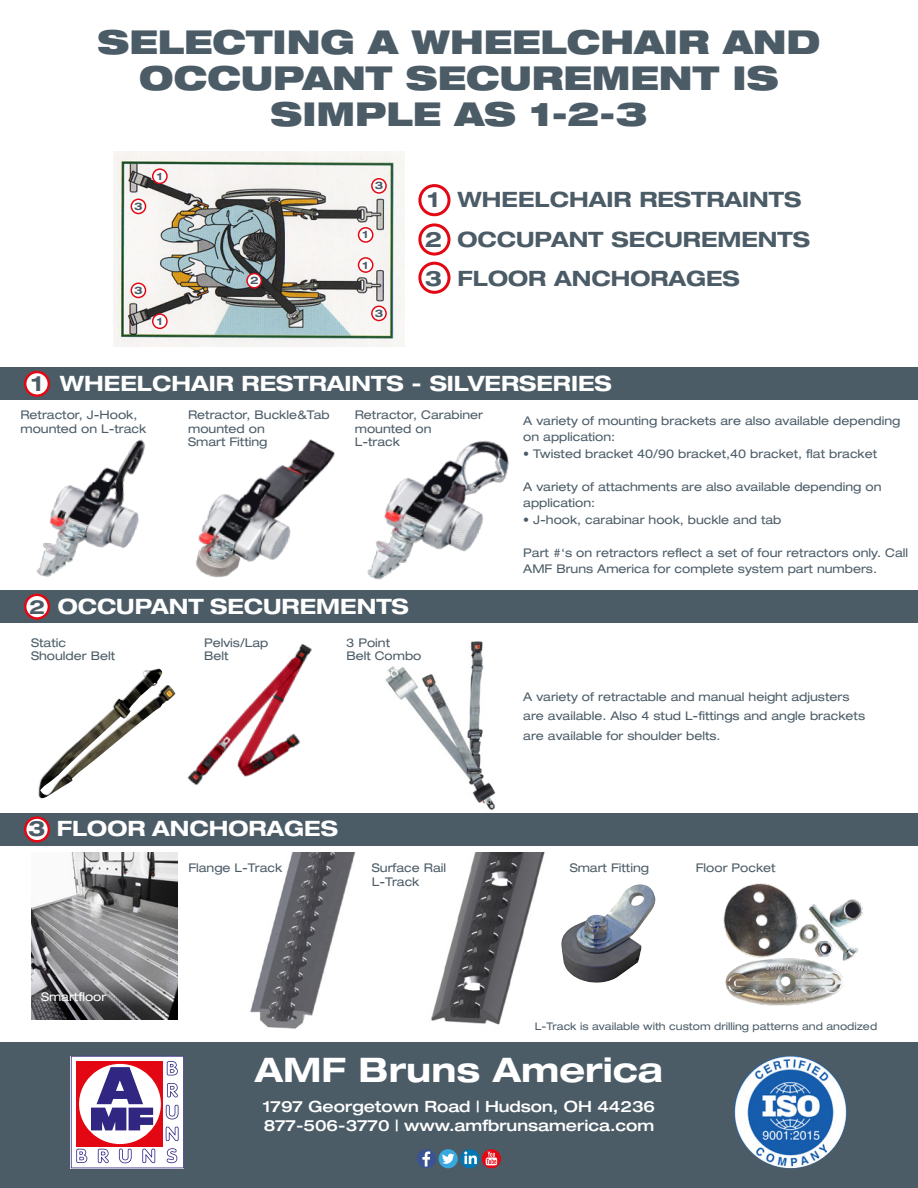
<style>
.page{position:relative;width:918px;height:1188px;background:#fff}
.page>*{position:absolute;margin:0;border:0;box-sizing:border-box;transform-origin:0 0}
.t1{font:700 expanded 33.9px "Helvetica Neue";color:#fff}
.t2{font:900 expanded 33px/36px "Helvetica Neue";color:#4b5c67;text-align:center}
.t3{font:700 expanded 21.15px "Helvetica Neue";color:#fff}
.t4{font:700 expanded 21.15px/39.2px "Helvetica Neue";color:#4b5c67}
.t5{font:500 expanded 15.6px/18.6px "Helvetica Neue";color:#fff}
.t6{font:expanded 12px/13.5px "Helvetica Neue";color:#4b5c67}
.t7{font:expanded 12px "Helvetica Neue";color:#fff}
.t8{font:expanded 10.5px "Helvetica Neue";color:#4b5c67}
.t9{font:700 expanded 10.35px "Helvetica Neue";color:#4b5c67}
.s1{color:#4b5c67}
.s2{font-size:19.5px;color:#4b5c67}
</style>
<div class="page">
<img style="left:196px;top:439px;width:139px;height:139px">
<img style="left:367px;top:440px;width:142px;height:140px">
<img style="left:385px;top:641px;width:111px;height:169px">
<img style="left:173px;top:644px;width:139px;height:142px">
<div style="left:0;top:368px;width:918px;height:32px;background:#4b5c67"></div>
<div style="left:0;top:591px;width:918px;height:32px;background:#4b5c67"></div>
<div style="left:0;top:813px;width:918px;height:33px;background:#4b5c67"></div>
<img style="left:431px;top:852px;width:183px;height:173px">
<img style="left:250px;top:852px;width:106px;height:177px">
<img style="left:114px;top:152px;width:290px;height:194px">
<div style="left:0;top:1043px;width:918px;height:145px;background:#4b5c67"></div>
<svg style="left:71px;top:1056px;width:113px;height:112px;background:#c89db5"></svg>
<svg style="left:372px;top:179px;width:14px;height:14px"></svg>
<div style="left:371px;top:178px;width:16px;height:16px;border:1px solid #e30613;border-radius:50%"></div>
<svg style="left:153px;top:169px;width:14px;height:14px"></svg>
<div style="left:152px;top:168px;width:16px;height:16px;border:1px solid #e30613;border-radius:50%"></div>
<div style="left:359px;top:228px;width:14px;height:14px;background:#fff;border-radius:50%"></div>
<div style="left:358px;top:227px;width:15px;height:16px;border:1px solid #e30613;border-radius:50%"></div>
<div style="left:359px;top:258px;width:14px;height:14px;background:#fff;border-radius:50%"></div>
<div style="left:358px;top:257px;width:15px;height:16px;border:1px solid #e30613;border-radius:50%"></div>
<svg style="left:153px;top:314px;width:14px;height:14px"></svg>
<div style="left:152px;top:313px;width:16px;height:16px;border:1px solid #e30613;border-radius:50%"></div>
<svg style="left:247px;top:274px;width:14px;height:14px"></svg>
<div style="left:246px;top:273px;width:16px;height:16px;border:1px solid #e30613;border-radius:50%"></div>
<svg style="left:372px;top:306px;width:14px;height:15px"></svg>
<div style="left:371px;top:306px;width:16px;height:15px;border:1px solid #e30613;border-radius:50%"></div>
<div style="left:131px;top:283px;width:15px;height:14px;background:#fff;border-radius:50%"></div>
<div style="left:131px;top:283px;width:15px;height:15px;border:1px solid #e30613;border-radius:50%"></div>
<div style="left:131px;top:199px;width:15px;height:15px;background:#fff;border-radius:50%"></div>
<div style="left:131px;top:199px;width:15px;height:15px;border:1px solid #e30613;border-radius:50%"></div>
<div style="left:418px;top:184px;width:33px;height:32px;border:3px solid #e30613;border-radius:50%"></div>
<div style="left:25px;top:372px;width:24px;height:24px;background:#fff;border-radius:50%"></div>
<div style="left:24px;top:371px;width:26px;height:26px;border:2px solid #e30613;border-radius:50%"></div>
<svg style="left:25px;top:595px;width:24px;height:23px"></svg>
<div style="left:24px;top:594px;width:26px;height:26px;border:2px solid #e30613;border-radius:50%"></div>
<div style="left:25px;top:818px;width:24px;height:23px;background:#fff;border-radius:50%"></div>
<div style="left:24px;top:816px;width:26px;height:26px;border:2px solid #e30613;border-radius:50%"></div>
<div style="left:418px;top:223px;width:33px;height:33px;border:3px solid #e30613;border-radius:50%"></div>
<div style="left:418px;top:262px;width:33px;height:32px;border:3px solid #e30613;border-radius:50%"></div>
<img style="left:617px;top:884px;width:24px;height:19px">
<svg style="left:31px;top:852px;width:147px;height:167px;background:#909091"></svg>
<div style="left:417px;top:1149px;width:19px;height:19px;background:#3b5293;border-radius:50%"></div>
<svg style="left:422px;top:1151px;width:8px;height:16px"></svg>
<svg style="left:460px;top:1149px;width:19px;height:19px"></svg>
<svg style="left:464px;top:1151px;width:13px;height:13px"></svg>
<div style="left:439px;top:1149px;width:19px;height:19px;background:#38a8e0;border-radius:50%"></div>
<svg style="left:442px;top:1154px;width:12px;height:10px"></svg>
<svg style="left:482px;top:1149px;width:19px;height:19px"></svg>
<svg style="left:486px;top:1152px;width:11px;height:13px"></svg>
<img style="left:734px;top:1056px;width:113px;height:112px;border-radius:56px">
<img style="left:36px;top:439px;width:109px;height:138px">
<img style="left:723px;top:883px;width:140px;height:123px">
<h2 class="t2" style="left:98px;top:22px;width:724px">SELECTING A WHEELCHAIR AND<br>OCCUPANT SECUREMENT IS<br>SIMPLE AS 1-2-3</h2>
<p class="t9" style="left:134px;top:200px;width:10px">3</p>
<p class="t9" style="left:157px;top:170px;width:7px">1</p>
<p class="t9" style="left:134px;top:284px;width:10px">3</p>
<p class="t9" style="left:157px;top:315px;width:7px">1</p>
<p class="t9" style="left:250px;top:274px;width:10px">2</p>
<p class="t9" style="left:375px;top:179px;width:10px">3</p>
<p class="t9" style="left:363px;top:228px;width:7px">1</p>
<p class="t9" style="left:363px;top:258px;width:7px">1</p>
<p class="t9" style="left:375px;top:307px;width:10px">3</p>
<h3 class="t4" style="left:425px;top:180px;width:387px">1 WHEELCHAIR RESTRAINTS<br>2 OCCUPANT SECUREMENTS<br>3 FLOOR ANCHORAGES</h3>
<h3 class="t3" style="left:31px;top:370px;width:582px"><span class="s1">1</span> WHEELCHAIR RESTRAINTS - SILVERSERIES</h3>
<p class="t6" style="left:21px;top:408px;width:127px">Retractor, J-Hook, mounted on L-track</p>
<p class="t6" style="left:355px;top:408px;width:130px">Retractor, Carabiner mounted on<br>L-track</p>
<p class="t6" style="left:188px;top:408px;width:143px">Retractor, Buckle&amp;Tab mounted on<br>Smart Fitting</p>
<h3 class="t3" style="left:29px;top:593px;width:381px"><span class="s2">2</span> OCCUPANT SECUREMENTS</h3>
<p class="t6" style="left:31px;top:635px;width:86px">Static<br>Shoulder Belt</p>
<p class="t6" style="left:204px;top:635px;width:66px">Pelvis/Lap<br>Belt</p>
<p class="t6" style="left:346px;top:635px;width:77px">3 Point<br>Belt Combo</p>
<h3 class="t3" style="left:28px;top:816px;width:312px"><span class="s1">3</span> FLOOR ANCHORAGES</h3>
<p class="t6" style="left:188px;top:861px;width:95px">Flange L-Track</p>
<p class="t6" style="left:372px;top:861px;width:76px">Surface Rail<br>L-Track</p>
<p class="t6" style="left:523px;top:412px;width:379px;line-height:16.5px">A variety of mounting brackets are also available depending on application:</p>
<p class="t6" style="left:523px;top:446px;width:355px">• Twisted bracket 40/90 bracket,40 bracket, flat bracket</p>
<p class="t6" style="left:523px;top:478px;width:360px;line-height:16.5px">A variety of attachments are also available depending on application:</p>
<p class="t6" style="left:523px;top:512px;width:260px">• J-hook, carabinar hook, buckle and tab</p>
<p class="t6" style="left:523px;top:544px;width:386px;line-height:16.5px">Part #‘s on retractors reflect a set of four retractors only. Call<br>AMF Bruns America for complete system part numbers.</p>
<p class="t6" style="left:523px;top:686px;width:343px;line-height:19.5px">A variety of retractable and manual height adjusters are available. Also 4 stud L-fittings and angle brackets are available for shoulder belts.</p>
<p class="t6" style="left:570px;top:861px;width:81px">Smart Fitting</p>
<p class="t6" style="left:696px;top:861px;width:81px">Floor Pocket</p>
<p class="t7" style="left:41px;top:990px;width:67px">Smartfloor</p>
<p class="t8" style="left:535px;top:1020px;width:344px">L-Track is available with custom drilling patterns and anodized</p>
<h1 class="t1" style="left:255px;top:1049px;width:410px">AMF Bruns America</h1>
<h3 class="t5" style="left:263px;top:1097px;width:394px">1797 Georgetown Road | Hudson, OH 44236<br>877-506-3770 | www.amfbrunsamerica.com</h3>
</div>
